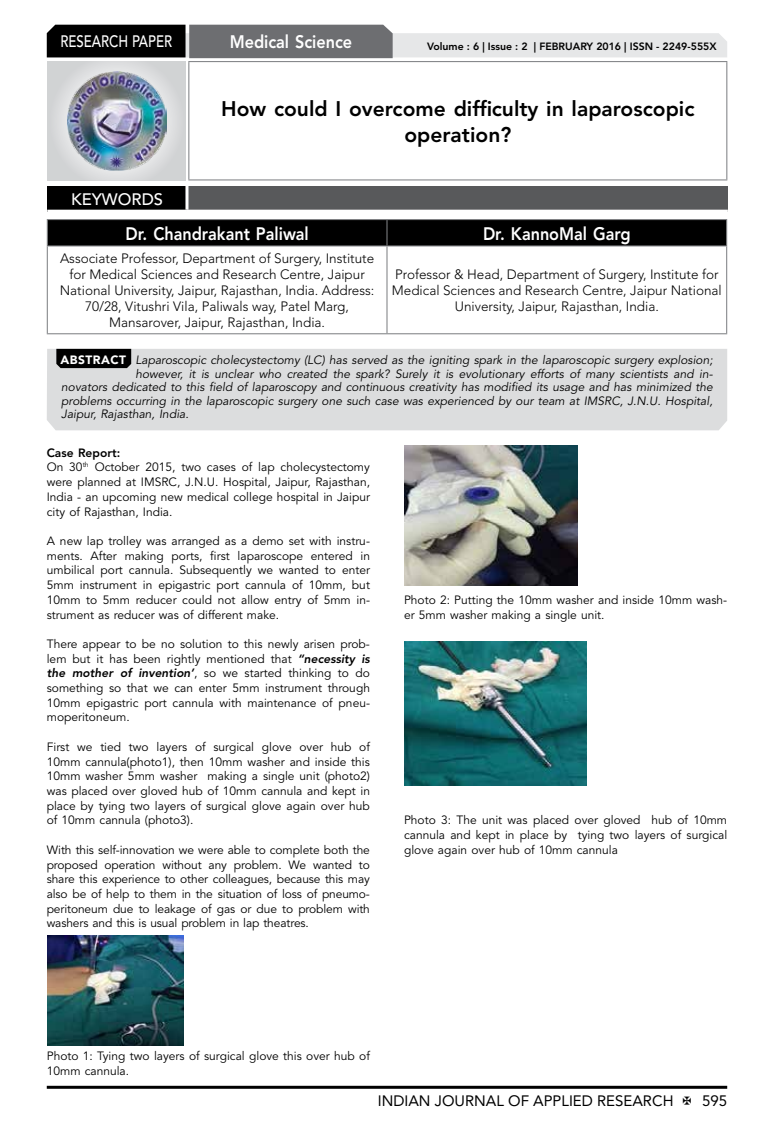
<style>
.page{position:relative;width:774px;height:1136px;background:#fff}
.page>*{position:absolute;margin:0;border:0;box-sizing:border-box;transform-origin:0 0}
.t1{font:800 21px/26.2px "Avenir LT Std";color:#000;text-align:center}
.t2{font:800 18px "Avenir LT Std";color:#fff;scale:.9 1}
.t3{font:500 16.5px "Avenir LT Std";color:#fff;scale:.8 1}
.t4{font:500 16.5px "Avenir LT Std";color:#fff}
.t5{font:15px "Avenir LT Std";color:#000}
.t6{font:300 13.5px/16.2px "Avenir LT Std";color:#000;text-align:center}
.t7{font:12px/14.7px "Avenir LT Std";color:#000;text-align:justify}
.t8{font:italic 12px "Avenir LT Std";color:#000}
.t9{font:800 10.5px "Avenir LT Std";color:#000}
.s1{font-weight:900;font-style:normal;color:#fff}
.s2{font-weight:800}
.s3{font-weight:800;font-style:italic}
</style>
<div class="page">
<hr style="left:47px;top:1085px;width:680px;height:3px;background:#000">
<div style="left:48px;top:62px;width:137px;height:118px;background:linear-gradient(to right,#d9dadb,#d9dadb)"></div>
<img style="left:68px;top:71px;width:99px;height:100px">
<svg style="left:47px;top:25px;width:680px;height:33px;background:#979899"></svg>
<hr style="left:188px;top:61px;width:539px;height:1px;background:#808285">
<hr style="left:188px;top:62px;width:1px;height:117px;background:#808285">
<hr style="left:726px;top:62px;width:1px;height:117px;background:#808285">
<hr style="left:188px;top:179px;width:539px;height:1px;background:#808285">
<svg style="left:47px;top:219px;width:680px;height:26px;background:#060606"></svg>
<hr style="left:47px;top:245px;width:340px;height:1px;background:#808285">
<hr style="left:47px;top:246px;width:1px;height:87px;background:#808285">
<hr style="left:387px;top:245px;width:340px;height:1px;background:#808285">
<hr style="left:386px;top:246px;width:1px;height:87px;background:#808285">
<hr style="left:726px;top:246px;width:1px;height:87px;background:#808285">
<hr style="left:47px;top:333px;width:340px;height:1px;background:#808285">
<hr style="left:387px;top:333px;width:340px;height:1px;background:#808285">
<div style="left:47px;top:186px;width:140px;height:25px;background:#000"></div>
<div style="left:187px;top:186px;width:541px;height:25px;background:#58595b"></div>
<hr style="left:185px;top:186px;width:3px;height:24px;background:#fff">
<hr style="left:47px;top:210px;width:140px;height:3px;background:#fff">
<hr style="left:187px;top:210px;width:541px;height:3px;background:#fff">
<div style="left:47px;top:349px;width:680px;height:81px;background:#dcddde"></div>
<svg style="left:56px;top:349px;width:75px;height:19px"></svg>
<img style="left:47px;top:935px;width:136px;height:110px">
<img style="left:404px;top:445px;width:174px;height:140px">
<img style="left:404px;top:641px;width:183px;height:144px">
<h3 class="t3" style="left:60px;top:32px;width:139px">RESEARCH PAPER</h3>
<h3 class="t4" style="left:71px;top:189px;width:94px">KEYWORDS</h3>
<h2 class="t2" style="left:230px;top:31px;width:138px">Medical Science</h2>
<p class="t9" style="left:427px;top:41px;width:291px">Volume : 6 | Issue : 2 | FEBRUARY 2016 | ISSN - 2249-555X</p>
<h1 class="t1" style="left:221px;top:95px;width:475px">How could I overcome difficulty in laparoscopic operation?</h1>
<h2 class="t2" style="left:125px;top:223px;width:205px">Dr. Chandrakant Paliwal</h2>
<h2 class="t2" style="left:483px;top:223px;width:165px">Dr. KannoMal Garg</h2>
<p class="t6" style="left:60px;top:250px;width:316px">Associate Professor, Department of Surgery, Institute for Medical Sciences and Research Centre, Jaipur National University, Jaipur, Rajasthan, India. Address:<br>70/28, Vitushri Vila, Paliwals way, Patel Marg, Mansarover, Jaipur, Rajasthan, India.</p>
<p class="t6" style="left:392px;top:266px;width:331px">Professor &amp; Head, Department of Surgery, Institute for<br>Medical Sciences and Research Centre, Jaipur National<br>University, Jaipur, Rajasthan, India.</p>
<p class="t8" style="left:61px;top:353px;width:653px"><span class="s1">ABSTRACT</span> Laparoscopic cholecystectomy (LC) has served as the igniting spark in the laparoscopic surgery explosion;</p>
<p class="t8" style="left:135px;top:366px;width:579px">however, it is unclear who created the spark? Surely it is evolutionary efforts of many scientists and in-</p>
<p class="t8" style="left:61px;top:380px;width:653px">novators dedicated to this field of laparoscopy and continuous creativity has modified its usage and has minimized the</p>
<p class="t8" style="left:61px;top:393px;width:653px">problems occurring in the laparoscopic surgery one such case was experienced by our team at IMSRC, J.N.U. Hospital,</p>
<p class="t8" style="left:61px;top:407px;width:129px">Jaipur, Rajasthan, India.</p>
<p class="t7" style="left:47px;top:445px;width:325px;text-align:left"><span class="s2">Case Report:<br></span>On 30<sup>th</sup> October 2015, two cases of lap cholecystectomy were planned at IMSRC, J.N.U. Hospital, Jaipur, Rajasthan, India - an upcoming new medical college hospital in Jaipur city of Rajasthan, India.</p>
<p class="t7" style="left:47px;top:533px;width:325px">A new lap trolley was arranged as a demo set with instru&shy;ments. After making ports, first laparoscope entered in umbilical port cannula. Subsequently we wanted to enter 5mm instrument in epigastric port cannula of 10mm, but 10mm to 5mm reducer could not allow entry of 5mm in&shy;strument as reducer was of different make.</p>
<p class="t7" style="left:47px;top:636px;width:325px">There appear to be no solution to this newly arisen prob&shy;lem but it has been rightly mentioned that <span class="s3">“necessity is the mother of invention’</span>, so we started thinking to do something so that we can enter 5mm instrument through 10mm epigastric port cannula with maintenance of pneu&shy;moperitoneum.</p>
<p class="t7" style="left:47px;top:739px;width:325px">First we tied two layers of surgical glove over hub of 10mm cannula(photo1), then 10mm washer and inside this 10mm washer 5mm washer making a single unit (photo2) was placed over gloved hub of 10mm cannula and kept in place by tying two layers of surgical glove again over hub of 10mm cannula (photo3).</p>
<p class="t7" style="left:47px;top:842px;width:325px">With this self-innovation we were able to complete both the proposed operation without any problem. We wanted to share this experience to other colleagues, because this may also be of help to them in the situation of loss of pneumo&shy;peritoneum due to leakage of gas or due to problem with washers and this is usual problem in lap theatres.</p>
<p class="t7" style="left:404px;top:592px;width:325px">Photo 2: Putting the 10mm washer and inside 10mm wash&shy;er 5mm washer making a single unit.</p>
<p class="t7" style="left:404px;top:813px;width:325px">Photo 3: The unit was placed over gloved hub of 10mm cannula and kept in place by tying two layers of surgical glove again over hub of 10mm cannula</p>
<p class="t7" style="left:47px;top:1048px;width:325px">Photo 1: Tying two layers of surgical glove this over hub of<br>10mm cannula.</p>
<p class="t5" style="left:378px;top:1091px;width:297px">INDIAN JOURNAL OF APPLIED RESEARCH</p>
<p class="t5" style="left:702px;top:1091px;width:27px">595</p>
</div>
